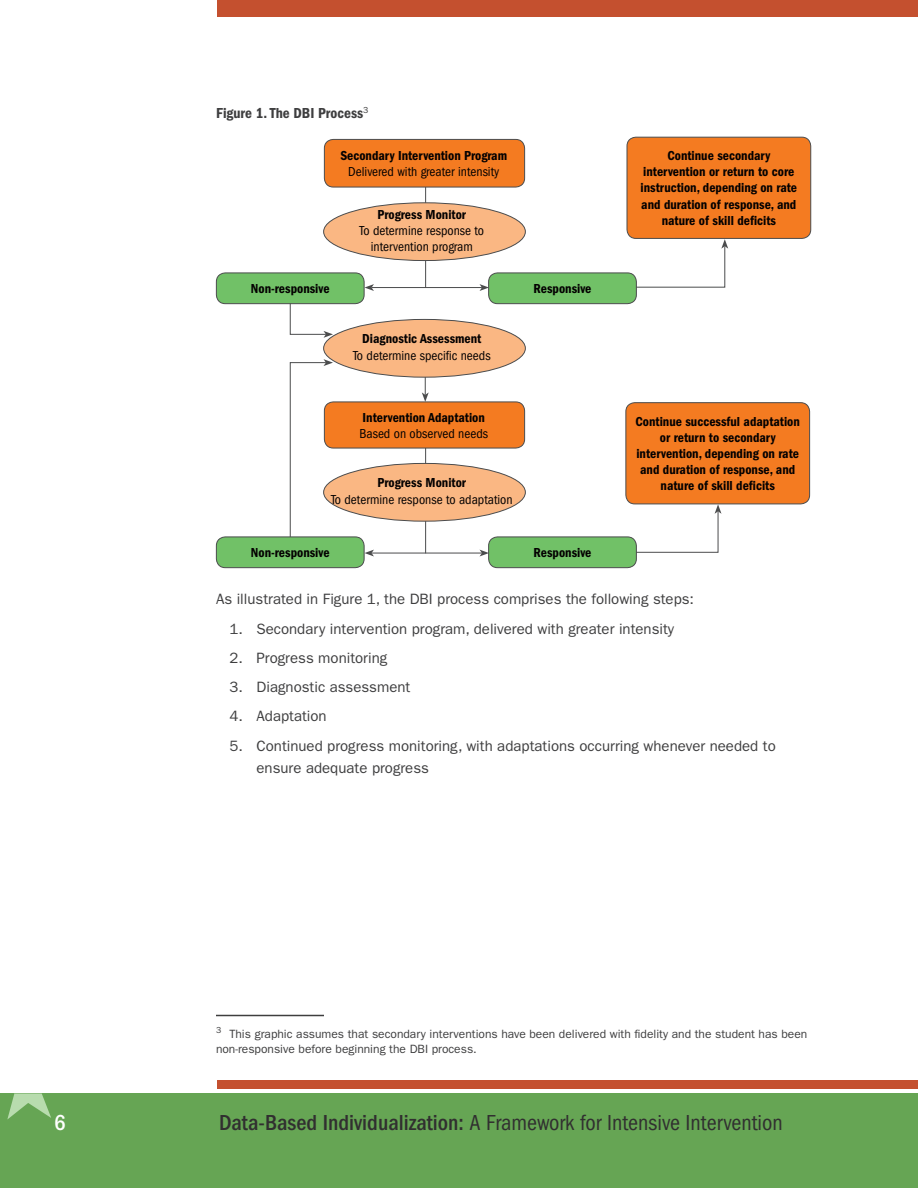
<style>
.page{position:relative;width:918px;height:1188px;background:#fff}
.page>*{position:absolute;margin:0;border:0;box-sizing:border-box;transform-origin:0 0}
.t1{font:condensed 22.5px "ITC Franklin Gothic Std";color:#312f30}
.t2{font:500 condensed 22.5px "ITC Franklin Gothic Std";color:#fff}
.Paragraph{font:15px/22.5px "ITC Franklin Gothic Std";color:#3e3e3f}
.Figure_Title{font:15px "ITC Franklin Gothic Std Dm Cd";color:#3e3e3f}
.Figure_Text_Bold{font:13.5px/16.2px "ITC Franklin Gothic Std Dm Cd";color:#040101;text-align:center}
.Figure_Text_Book{font:condensed 13.5px/16.2px "ITC Franklin Gothic Std";color:#040101;text-align:center}
.Footnote_text{font:12px/15px "ITC Franklin Gothic Std";color:#3e3e3f}
.s1{font-weight:500}
</style>
<div class="page">
<div style="left:0;top:1094px;width:918px;height:94px;background:#66a554"></div>
<svg style="left:7px;top:1094px;width:44px;height:26px"></svg>
<div style="left:217px;top:1080px;width:701px;height:8px;background:#c4502f"></div>
<div style="left:217px;top:0;width:701px;height:16px;background:#c4502f"></div>
<hr style="left:216px;top:1015px;width:108px;height:1px;background:#3e3e3f">
<hr style="left:425px;top:179px;width:1px;height:109px;background:#4b4c4d">
<hr style="left:372px;top:287px;width:110px;height:1px;background:#4b4c4d">
<svg style="left:364px;top:284px;width:10px;height:7px"></svg>
<svg style="left:480px;top:284px;width:8px;height:7px"></svg>
<hr style="left:425px;top:444px;width:1px;height:109px;background:#4b4c4d">
<hr style="left:372px;top:553px;width:110px;height:1px;background:#4b4c4d">
<svg style="left:364px;top:550px;width:10px;height:7px"></svg>
<svg style="left:480px;top:550px;width:8px;height:7px"></svg>
<svg style="left:621px;top:504px;width:101px;height:49px"></svg>
<svg style="left:628px;top:239px;width:100px;height:49px"></svg>
<svg style="left:422px;top:378px;width:7px;height:24px"></svg>
<svg style="left:290px;top:304px;width:43px;height:34px"></svg>
<svg style="left:290px;top:359px;width:43px;height:178px"></svg>
<div style="left:324px;top:139px;width:201px;height:48px;background:#f47b21;border-radius:9px"></div>
<div style="left:324px;top:139px;width:201px;height:48px;border:1px solid #4b4c4d;border-radius:9px"></div>
<div style="left:627px;top:137px;width:184px;height:101px;background:#f47b21;border-radius:9px"></div>
<div style="left:627px;top:137px;width:184px;height:102px;border:1px solid #4b4c4d;border-radius:9px"></div>
<div style="left:626px;top:403px;width:184px;height:101px;background:#f47b21;border-radius:9px"></div>
<div style="left:626px;top:402px;width:184px;height:102px;border:1px solid #4b4c4d;border-radius:9px"></div>
<div style="left:324px;top:402px;width:201px;height:46px;background:#f47b21;border-radius:9px"></div>
<div style="left:324px;top:402px;width:201px;height:46px;border:1px solid #4b4c4d;border-radius:9px"></div>
<div style="left:216px;top:273px;width:148px;height:31px;background:#71c167;border-radius:9px"></div>
<div style="left:216px;top:273px;width:148px;height:31px;border:1px solid #4b4c4d;border-radius:9px"></div>
<div style="left:216px;top:537px;width:148px;height:31px;background:#71c167;border-radius:9px"></div>
<div style="left:216px;top:537px;width:148px;height:31px;border:1px solid #4b4c4d;border-radius:9px"></div>
<div style="left:489px;top:273px;width:147px;height:31px;background:#71c167;border-radius:9px"></div>
<div style="left:488px;top:273px;width:149px;height:31px;border:1px solid #4b4c4d;border-radius:9px"></div>
<div style="left:489px;top:537px;width:147px;height:31px;background:#71c167;border-radius:9px"></div>
<div style="left:488px;top:537px;width:149px;height:31px;border:1px solid #4b4c4d;border-radius:9px"></div>
<div style="left:324px;top:203px;width:201px;height:58px;background:#fab783;border-radius:50%"></div>
<div style="left:324px;top:319px;width:201px;height:58px;background:#fab783;border-radius:50%"></div>
<div style="left:324px;top:463px;width:201px;height:58px;background:#fab783;border-radius:50%"></div>
<p class="Figure_Title" style="left:216px;top:105px;width:154px">Figure 1. The DBI Process<sup>3</sup></p>
<p class="Figure_Text_Bold" style="left:340px;top:147px;width:168px">Secondary Intervention Program</p>
<p class="Figure_Text_Book" style="left:348px;top:164px;width:152px">Delivered with greater intensity</p>
<p class="Figure_Text_Bold" style="left:251px;top:280px;width:80px">Non-responsive</p>
<p class="Figure_Text_Bold" style="left:378px;top:206px;width:90px">Progress Monitor</p>
<p class="Figure_Text_Book" style="left:360px;top:222px;width:126px">To determine response to intervention program</p>
<p class="Figure_Text_Bold" style="left:362px;top:331px;width:121px">Diagnostic Assessment</p>
<p class="Figure_Text_Book" style="left:353px;top:347px;width:139px">To determine specific needs</p>
<p class="Figure_Text_Bold" style="left:363px;top:410px;width:124px">Intervention Adaptation</p>
<p class="Figure_Text_Book" style="left:359px;top:426px;width:130px">Based on observed needs</p>
<p class="Figure_Text_Bold" style="left:378px;top:475px;width:90px">Progress Monitor</p>
<p class="Figure_Text_Book" style="left:331px;top:491px;width:183px">To determine response to adaptation</p>
<p class="Figure_Text_Bold" style="left:251px;top:544px;width:80px">Non-responsive</p>
<p class="Figure_Text_Bold" style="left:534px;top:280px;width:59px">Responsive</p>
<p class="Figure_Text_Bold" style="left:534px;top:544px;width:59px">Responsive</p>
<p class="Figure_Text_Bold" style="left:641px;top:148px;width:158px">Continue secondary intervention or return to core instruction, depending on rate and duration of response, and nature of skill deficits</p>
<p class="Figure_Text_Bold" style="left:636px;top:413px;width:166px">Continue successful adaptation or return to secondary intervention, depending on rate and duration of response, and nature of skill deficits</p>
<p class="Paragraph" style="left:216px;top:588px;width:480px">As illustrated in Figure 1, the DBI process comprises the following steps:</p>
<p class="Paragraph" style="left:230px;top:617px;width:446px">1. Secondary intervention program, delivered with greater intensity</p>
<p class="Paragraph" style="left:230px;top:647px;width:159px">2. Progress monitoring</p>
<p class="Paragraph" style="left:230px;top:676px;width:182px">3. Diagnostic assessment</p>
<p class="Paragraph" style="left:230px;top:705px;width:99px">4. Adaptation</p>
<p class="Paragraph" style="left:256px;top:734px;width:521px;text-indent:-27px">5. Continued progress monitoring, with adaptations occurring whenever needed to ensure adequate progress</p>
<p class="Footnote_text" style="left:216px;top:1027px;width:593px"><sup>3</sup> This graphic assumes that secondary interventions have been delivered with fidelity and the student has been non-responsive before beginning the DBI process.</p>
<h1 class="t2" style="left:54px;top:1110px;width:13px">6</h1>
<h1 class="t1" style="left:219px;top:1110px;width:565px"><span class="s1">Data-Based Individualization:</span> A Framework for Intensive Intervention</h1>
</div>
